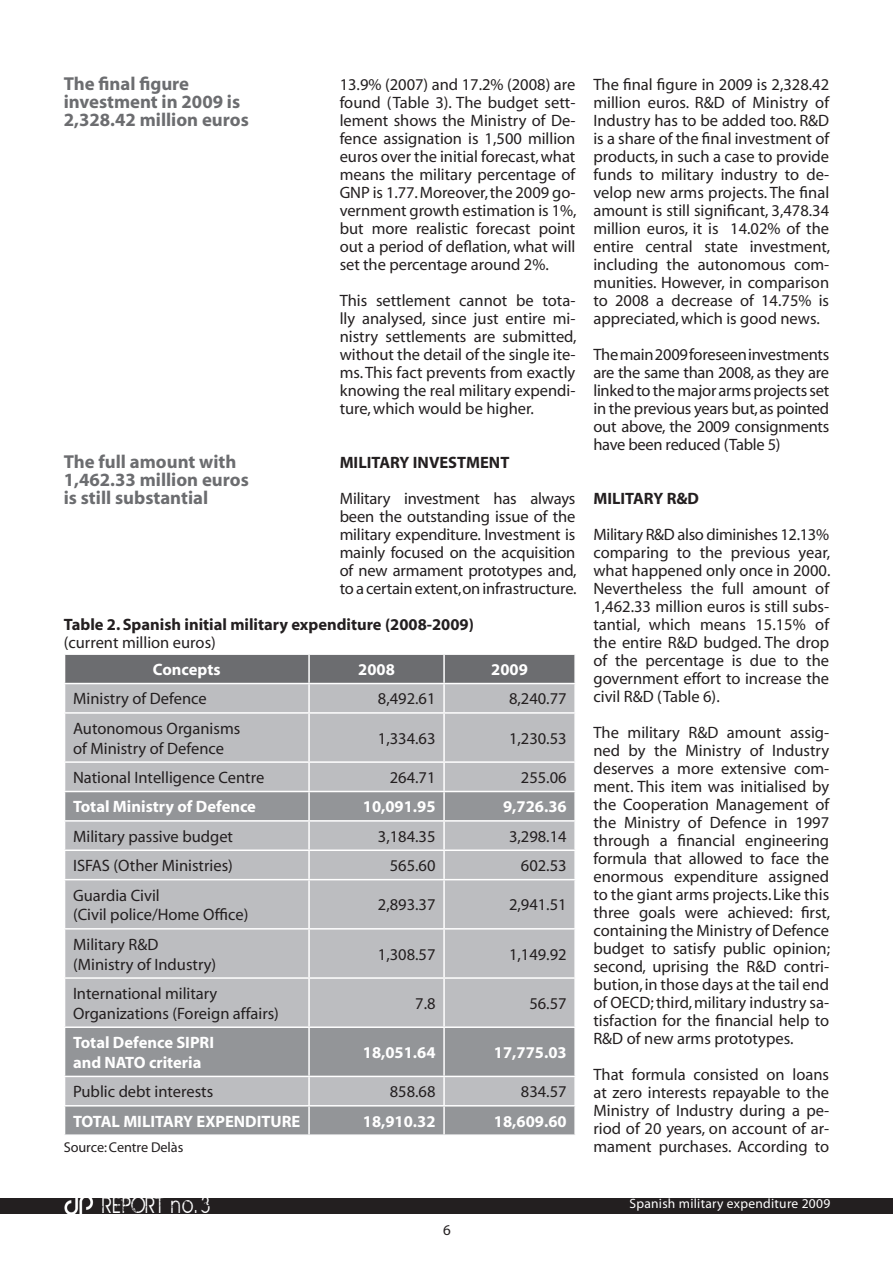
<style>
.page{position:relative;width:893px;height:1263px;background:#fff}
.page>*{position:absolute;margin:0;border:0;box-sizing:border-box;transform-origin:0 0}
.t1{font:25.2px "BIRTHOFAHERO";letter-spacing:.1em;color:#fff;scale:.83 1}
.t2{font:700 18.75px/18px "Myriad";color:#6c6d70}
.t3{font:16.5px/18px "Myriad";color:#231f20;text-align:justify}
.t4{font:700 16.5px/19.8px "Myriad";color:#fff}
.t5{font:700 16.5px "Myriad";color:#231f20}
.t6{font:14.25px "Myriad";letter-spacing:-.005em;color:#231f20}
.t7{font:13.5px "Myriad";letter-spacing:.02em;color:#fff}
</style>
<div class="page">
<div style="left:0;top:1198px;width:893px;height:15px;background:#231f20"></div>
<img style="left:64px;top:1198px;width:30px;height:16px">
<div style="left:65px;top:714px;width:509px;height:77px;background:#bcbdc0"></div>
<svg style="left:65px;top:792px;width:509px;height:342px;background:#afb1b4"></svg>
<svg style="left:64px;top:654px;width:511px;height:58px;background:#999a9c"></svg>
<hr style="left:309px;top:683px;width:135px;height:1px;background:#fff">
<hr style="left:308px;top:684px;width:2px;height:28px;background:#fff">
<hr style="left:444px;top:683px;width:132px;height:1px;background:#fff">
<hr style="left:443px;top:684px;width:2px;height:28px;background:#fff">
<hr style="left:574px;top:684px;width:2px;height:28px;background:#fff">
<hr style="left:308px;top:714px;width:2px;height:47px;background:#fff">
<hr style="left:443px;top:714px;width:2px;height:47px;background:#fff">
<hr style="left:64px;top:761px;width:245px;height:2px;background:#fff">
<hr style="left:309px;top:761px;width:135px;height:2px;background:#fff">
<hr style="left:308px;top:763px;width:2px;height:28px;background:#fff">
<hr style="left:444px;top:761px;width:132px;height:2px;background:#fff">
<hr style="left:443px;top:763px;width:2px;height:28px;background:#fff">
<hr style="left:308px;top:792px;width:2px;height:28px;background:#fff">
<hr style="left:443px;top:792px;width:2px;height:28px;background:#fff">
<hr style="left:64px;top:820px;width:245px;height:2px;background:#fff">
<hr style="left:309px;top:820px;width:135px;height:2px;background:#fff">
<hr style="left:308px;top:822px;width:2px;height:27px;background:#fff">
<hr style="left:444px;top:820px;width:132px;height:2px;background:#fff">
<hr style="left:443px;top:822px;width:2px;height:27px;background:#fff">
<hr style="left:64px;top:849px;width:245px;height:2px;background:#fff">
<hr style="left:309px;top:849px;width:135px;height:2px;background:#fff">
<hr style="left:308px;top:851px;width:2px;height:28px;background:#fff">
<hr style="left:444px;top:849px;width:132px;height:2px;background:#fff">
<hr style="left:443px;top:851px;width:2px;height:28px;background:#fff">
<hr style="left:64px;top:879px;width:245px;height:1px;background:#fff">
<hr style="left:309px;top:879px;width:135px;height:1px;background:#fff">
<hr style="left:308px;top:880px;width:2px;height:48px;background:#fff">
<hr style="left:444px;top:879px;width:132px;height:1px;background:#fff">
<hr style="left:443px;top:880px;width:2px;height:48px;background:#fff">
<hr style="left:64px;top:928px;width:245px;height:1px;background:#fff">
<hr style="left:309px;top:928px;width:135px;height:1px;background:#fff">
<hr style="left:308px;top:929px;width:2px;height:48px;background:#fff">
<hr style="left:444px;top:928px;width:132px;height:1px;background:#fff">
<hr style="left:443px;top:929px;width:2px;height:48px;background:#fff">
<hr style="left:64px;top:977px;width:245px;height:2px;background:#fff">
<hr style="left:309px;top:977px;width:135px;height:2px;background:#fff">
<hr style="left:308px;top:979px;width:2px;height:47px;background:#fff">
<hr style="left:444px;top:977px;width:132px;height:2px;background:#fff">
<hr style="left:443px;top:979px;width:2px;height:47px;background:#fff">
<hr style="left:64px;top:1026px;width:245px;height:2px;background:#fff">
<hr style="left:309px;top:1026px;width:135px;height:2px;background:#fff">
<hr style="left:308px;top:1028px;width:2px;height:48px;background:#fff">
<hr style="left:444px;top:1026px;width:132px;height:2px;background:#fff">
<hr style="left:443px;top:1028px;width:2px;height:48px;background:#fff">
<hr style="left:64px;top:1076px;width:245px;height:1px;background:#fff">
<hr style="left:309px;top:1076px;width:135px;height:1px;background:#fff">
<hr style="left:308px;top:1077px;width:2px;height:28px;background:#fff">
<hr style="left:444px;top:1076px;width:132px;height:1px;background:#fff">
<hr style="left:443px;top:1077px;width:2px;height:28px;background:#fff">
<hr style="left:64px;top:1105px;width:245px;height:1px;background:#fff">
<hr style="left:309px;top:1105px;width:135px;height:1px;background:#fff">
<hr style="left:308px;top:1106px;width:2px;height:28px;background:#fff">
<hr style="left:444px;top:1105px;width:132px;height:1px;background:#fff">
<hr style="left:443px;top:1106px;width:2px;height:28px;background:#fff">
<p class="t2" style="left:64px;top:75px;width:187px">The final figure investment in 2009 is<br>2,328.42 million euros</p>
<p class="t2" style="left:64px;top:453px;width:187px">The full amount with<br>1,462.33 million euros is still substantial</p>
<p class="t3" style="left:340px;top:76px;width:238px">13.9% (2007) and 17.2% (2008) are found (Table 3). The budget sett&shy;lement shows the Ministry of De&shy;fence assignation is 1,500 million euros over the initial forecast, what means the military percentage of GNP is 1.77. Moreover, the 2009 go&shy;vernment growth estimation is 1%, but more realistic forecast point out a period of deflation, what will set the percentage around 2%.</p>
<p class="t3" style="left:340px;top:292px;width:238px">This settlement cannot be tota&shy;lly analysed, since just entire mi&shy;nistry settlements are submitted, without the detail of the single ite&shy;ms. This fact prevents from exactly knowing the real military expendi&shy;ture, which would be higher.</p>
<p class="t5" style="left:340px;top:454px;width:111px">Military investme</p>
<p class="t5" style="left:489px;top:454px;width:19px">nt</p>
<p class="t3" style="left:340px;top:490px;width:238px">Military investment has always been the outstanding issue of the military expenditure. Investment is mainly focused on the acquisition of new armament prototypes and, to a certain extent,on infrastructure.</p>
<p class="t5" style="left:64px;top:616px;width:412px">Table 2. Spanish initial military expenditure (2008-2009)</p>
<p class="t3" style="left:64px;top:634px;width:154px">(current million euros)</p>
<p class="t4" style="left:153px;top:660px;width:69px">Concepts</p>
<p class="t4" style="left:358px;top:660px;width:38px">2008</p>
<p class="t4" style="left:491px;top:660px;width:38px">2009</p>
<p class="t3" style="left:73px;top:691px;width:135px">Ministry of Defence</p>
<p class="t3" style="left:378px;top:691px;width:59px">8,492.61</p>
<p class="t3" style="left:509px;top:691px;width:59px">8,240.77</p>
<p class="t3" style="left:73px;top:719px;width:169px;line-height:19.8px">Autonomous Organisms of Ministry of Defence</p>
<p class="t3" style="left:378px;top:730px;width:59px">1,334.63</p>
<p class="t3" style="left:509px;top:730px;width:59px">1,230.53</p>
<p class="t3" style="left:73px;top:769px;width:193px">National Intelligence Centre</p>
<p class="t3" style="left:390px;top:769px;width:47px">264.71</p>
<p class="t3" style="left:521px;top:769px;width:47px">255.06</p>
<p class="t4" style="left:73px;top:797px;width:184px">Total Ministry of Defence</p>
<p class="t4" style="left:363px;top:797px;width:74px">10,091.95</p>
<p class="t4" style="left:503px;top:797px;width:65px">9,726.36</p>
<p class="t3" style="left:73px;top:828px;width:162px">Military passive budget</p>
<p class="t3" style="left:378px;top:828px;width:59px">3,184.35</p>
<p class="t3" style="left:509px;top:828px;width:59px">3,298.14</p>
<p class="t3" style="left:73px;top:857px;width:161px">ISFAS (Other Ministries)</p>
<p class="t3" style="left:390px;top:857px;width:47px">565.60</p>
<p class="t3" style="left:521px;top:857px;width:47px">602.53</p>
<p class="t3" style="left:73px;top:886px;width:177px;line-height:19.8px">Guardia Civil<br>(Civil police/Home Office)</p>
<p class="t3" style="left:378px;top:897px;width:59px">2,893.37</p>
<p class="t3" style="left:509px;top:897px;width:59px">2,941.51</p>
<p class="t3" style="left:73px;top:935px;width:145px;line-height:19.8px">Military R&amp;D (Ministry of Industry)</p>
<p class="t3" style="left:378px;top:946px;width:59px">1,308.57</p>
<p class="t3" style="left:509px;top:946px;width:59px">1,149.92</p>
<p class="t3" style="left:73px;top:984px;width:207px;line-height:19.8px">International military<br>Organizations (Foreign affairs)</p>
<p class="t3" style="left:415px;top:995px;width:22px">7.8</p>
<p class="t3" style="left:529px;top:995px;width:39px">56.57</p>
<p class="t4" style="left:73px;top:1033px;width:143px">Total Defence SIPRI and NATO criteria</p>
<p class="t4" style="left:363px;top:1043px;width:74px">18,051.64</p>
<p class="t4" style="left:494px;top:1043px;width:74px">17,775.03</p>
<p class="t3" style="left:73px;top:1083px;width:142px">Public debt interests</p>
<p class="t3" style="left:390px;top:1083px;width:47px">858.68</p>
<p class="t3" style="left:521px;top:1083px;width:47px">834.57</p>
<p class="t4" style="left:73px;top:1112px;width:229px">TOTAL MILITARY EXPENDITURE</p>
<p class="t4" style="left:363px;top:1112px;width:74px">18,910.32</p>
<p class="t4" style="left:494px;top:1112px;width:74px">18,609.60</p>
<p class="t6" style="left:64px;top:1140px;width:121px">Source: Centre Delàs</p>
<p class="t3" style="left:593px;top:76px;width:238px;text-align:left">The final figure in 2009 is 2,328.42 million euros. R&amp;D of Ministry of Industry has to be added too. R&amp;D is a share of the final investment of products, in such a case to provide funds to military industry to de&shy;velop new arms projects. The final amount is still significant, 3,478.34 million euros, it is 14.02% of the entire central state investment, including the autonomous com&shy;munities. However, in comparison to 2008 a decrease of 14.75% is appreciated, which is good news.</p>
<p class="t3" style="left:593px;top:346px;width:237px">The main 2009 foreseen investments are the same than 2008, as they are linked to the major arms projects set in the previous years but, as pointed out above, the 2009 consignments have been reduced (Table 5)</p>
<p class="t5" style="left:593px;top:490px;width:107px">Military R&amp;D</p>
<p class="t3" style="left:593px;top:526px;width:238px">Military R&amp;D also diminishes 12.13% comparing to the previous year, what happened only once in 2000.<br>Nevertheless the full amount of 1,462.33 million euros is still subs&shy;tantial, which means 15.15% of the entire R&amp;D budged. The drop of the percentage is due to the government effort to increase the civil R&amp;D (Table 6).</p>
<p class="t3" style="left:593px;top:724px;width:238px">The military R&amp;D amount assig&shy;ned by the Ministry of Industry deserves a more extensive com&shy;ment. This item was initialised by the Cooperation Management of the Ministry of Defence in 1997 through a financial engineering formula that allowed to face the enormous expenditure assigned to the giant arms projects. Like this three goals were achieved: first, containing the Ministry of Defence budget to satisfy public opinion; second, uprising the R&amp;D contri&shy;bution, in those days at the tail end of OECD; third, military industry sa&shy;tisfaction for the financial help to R&amp;D of new arms prototypes.</p>
<p class="t3" style="left:593px;top:1066px;width:237px">That formula consisted on loans at zero interests repayable to the Ministry of Industry during a pe&shy;riod of 20 years, on account of ar&shy;mament purchases. According to</p>
<h1 class="t1" style="left:102px;top:1191px;width:131px">REPORT no.3</h1>
<p class="t7" style="left:629px;top:1196px;width:202px">Spanish military expenditure 2009</p>
</div>
